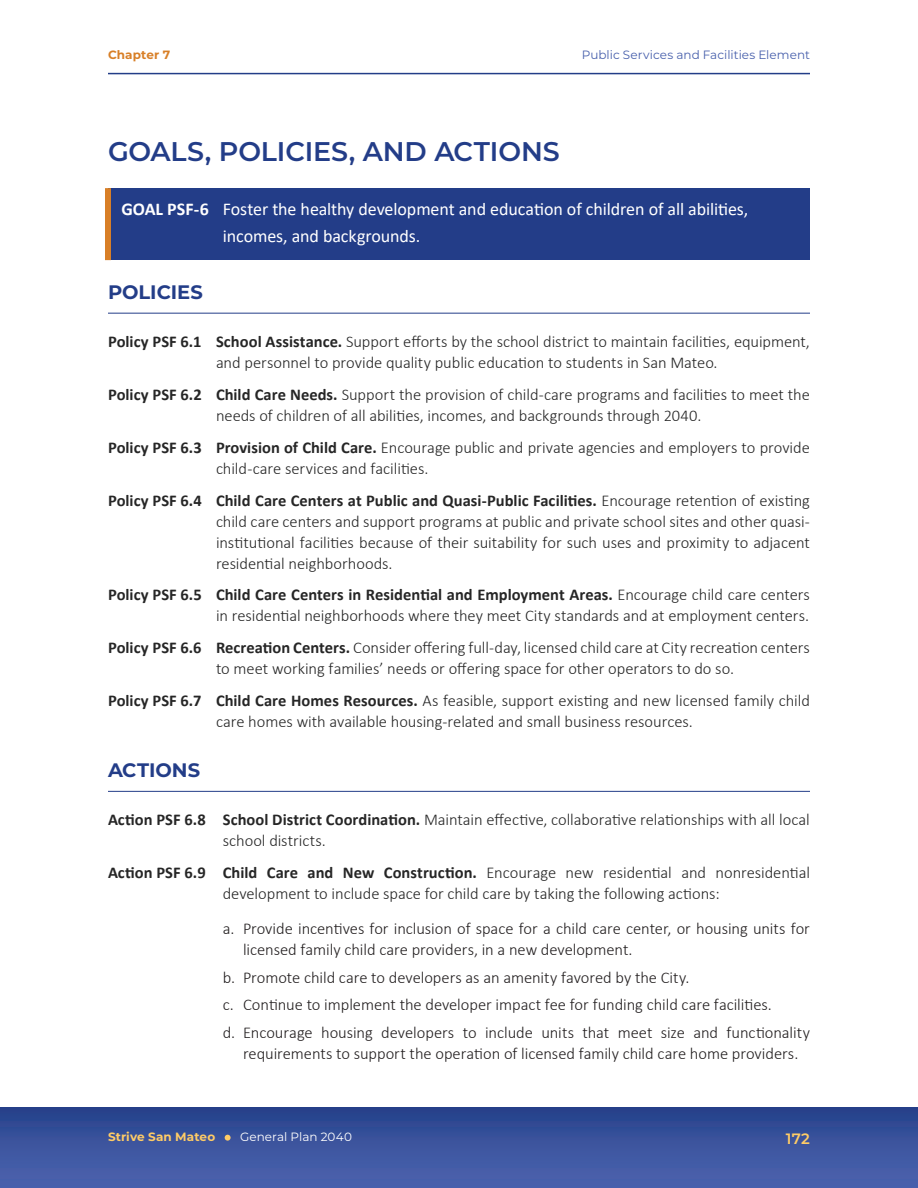
<style>
.page{position:relative;width:918px;height:1188px;background:#fff}
.page>*{position:absolute;margin:0;border:0;box-sizing:border-box;transform-origin:0 0}
.Heading_2{font:600 27px "Montserrat";letter-spacing:-.005em;color:#233d88}
.GOALS_POLICIES_ACTION{font:700 19.5px "Montserrat";color:#233d88}
.t1{font:18px/27px "Calibri";letter-spacing:-.005em;color:#fff}
.t2{font:300 16.5px/21px "Calibri";letter-spacing:-.005em;color:#262626}
.t3{font:300 16.5px/21px "Calibri";letter-spacing:-.005em;color:#231f20}
.t4{font:600 15px "Montserrat";color:#fc6}
.t5{font:12px "Montserrat";letter-spacing:.005em;color:#4860ac}
.t6{font:12px "Montserrat";letter-spacing:.005em;color:#fff}
.t7{font:700 12px "Montserrat";letter-spacing:.01em;color:#fc6}
.t8{font:700 12px "Montserrat";letter-spacing:.005em;color:#d87f27}
.s1{font-weight:700}
</style>
<div class="page">
<div style="left:0;top:1107px;width:918px;height:81px;background:linear-gradient(to bottom,#28438c,#4e65b0)"></div>
<svg style="left:225px;top:1135px;width:6px;height:6px"></svg>
<hr style="left:108px;top:73px;width:702px;height:1px;background:#233d88">
<div style="left:108px;top:188px;width:702px;height:72px;background:#233d88"></div>
<div style="left:105px;top:188px;width:6px;height:72px;background:#d87f27"></div>
<hr style="left:108px;top:313px;width:702px;height:1px;background:#233d88">
<hr style="left:108px;top:791px;width:702px;height:1px;background:#233d88">
<p class="t8" style="left:108px;top:46px;width:64px">Chapter 7</p>
<p class="t5" style="left:582px;top:47px;width:230px">Public Services and Facilities Element</p>
<p class="Heading_2" style="left:108px;top:132px;width:453px">GOALS, POLICIES, AND ACTIONS</p>
<p class="t1" style="left:223px;top:195px;width:527px;text-indent:-101px"><span class="s1">GOAL PSF-6</span> Foster the healthy development and education of children of all abilities, incomes, and backgrounds.</p>
<p class="GOALS_POLICIES_ACTION" style="left:108px;top:278px;width:96px">POLICIES</p>
<p class="t2" style="left:216px;top:331px;width:595px;text-indent:-108px"><span class="s1">Policy PSF 6.1 School Assistance.</span> Support efforts by the school district to maintain facilities, equipment, and personnel to provide quality public education to students in San Mateo.</p>
<p class="t2" style="left:108px;top:384px;width:703px;text-align:center"><span class="s1">Policy PSF 6.2 Child Care Needs.</span> Support the provision of child-care programs and facilities to meet the needs of children of all abilities, incomes, and backgrounds through 2040.</p>
<p class="t2" style="left:216px;top:437px;width:595px;text-indent:-108px"><span class="s1">Policy PSF 6.3 Provision of Child Care.</span> Encourage public and private agencies and employers to provide child-care services and facilities.</p>
<p class="t2" style="left:216px;top:490px;width:595px;text-align:justify;text-indent:-108px"><span class="s1">Policy PSF 6.4 Child Care Centers at Public and Quasi-Public Facilities.</span> Encourage retention of existing child care centers and support programs at public and private school sites and other quasi&shy;institutional facilities because of their suitability for such uses and proximity to adjacent residential neighborhoods.</p>
<p class="t2" style="left:108px;top:584px;width:704px;text-align:right"><span class="s1">Policy PSF 6.5 Child Care Centers in Residential and Employment Areas.</span> Encourage child care centers in residential neighborhoods where they meet City standards and at employment centers.</p>
<p class="t2" style="left:216px;top:637px;width:596px;text-indent:-108px"><span class="s1">Policy PSF 6.6 Recreation Centers.</span> Consider offering full-day, licensed child care at City recreation centers to meet working families’ needs or offering space for other operators to do so.</p>
<p class="t2" style="left:108px;top:690px;width:703px;text-align:center"><span class="s1">Policy PSF 6.7 Child Care Homes Resources.</span> As feasible, support existing and new licensed family child care homes with available housing-related and small business resources.</p>
<p class="GOALS_POLICIES_ACTION" style="left:108px;top:757px;width:94px">ACTIONS</p>
<p class="t2" style="left:223px;top:809px;width:589px;text-indent:-115px"><span class="s1">Action PSF 6.8 School District Coordination.</span> Maintain effective, collaborative relationships with all local school districts.</p>
<p class="t2" style="left:223px;top:862px;width:589px;text-indent:-115px"><span class="s1">Action PSF 6.9 Child Care and New Construction.</span> Encourage new residential and nonresidential development to include space for child care by taking the following actions:</p>
<p class="t3" style="left:243px;top:918px;width:568px;text-indent:-20px">a. Provide incentives for inclusion of space for a child care center, or housing units for licensed family child care providers, in a new development.</p>
<p class="t3" style="left:223px;top:966px;width:468px">b. Promote child care to developers as an amenity favored by the City.</p>
<p class="t3" style="left:223px;top:994px;width:551px">c. Continue to implement the developer impact fee for funding child care facilities.</p>
<p class="t3" style="left:223px;top:1022px;width:589px;text-align:center">d. Encourage housing developers to include units that meet size and functionality requirements to support the operation of licensed family child care home providers.</p>
<p class="t7" style="left:108px;top:1128px;width:109px">Strive San Mateo</p>
<p class="t6" style="left:240px;top:1128px;width:113px">General Plan 2040</p>
<p class="t4" style="left:786px;top:1128px;width:26px">172</p>
</div>
